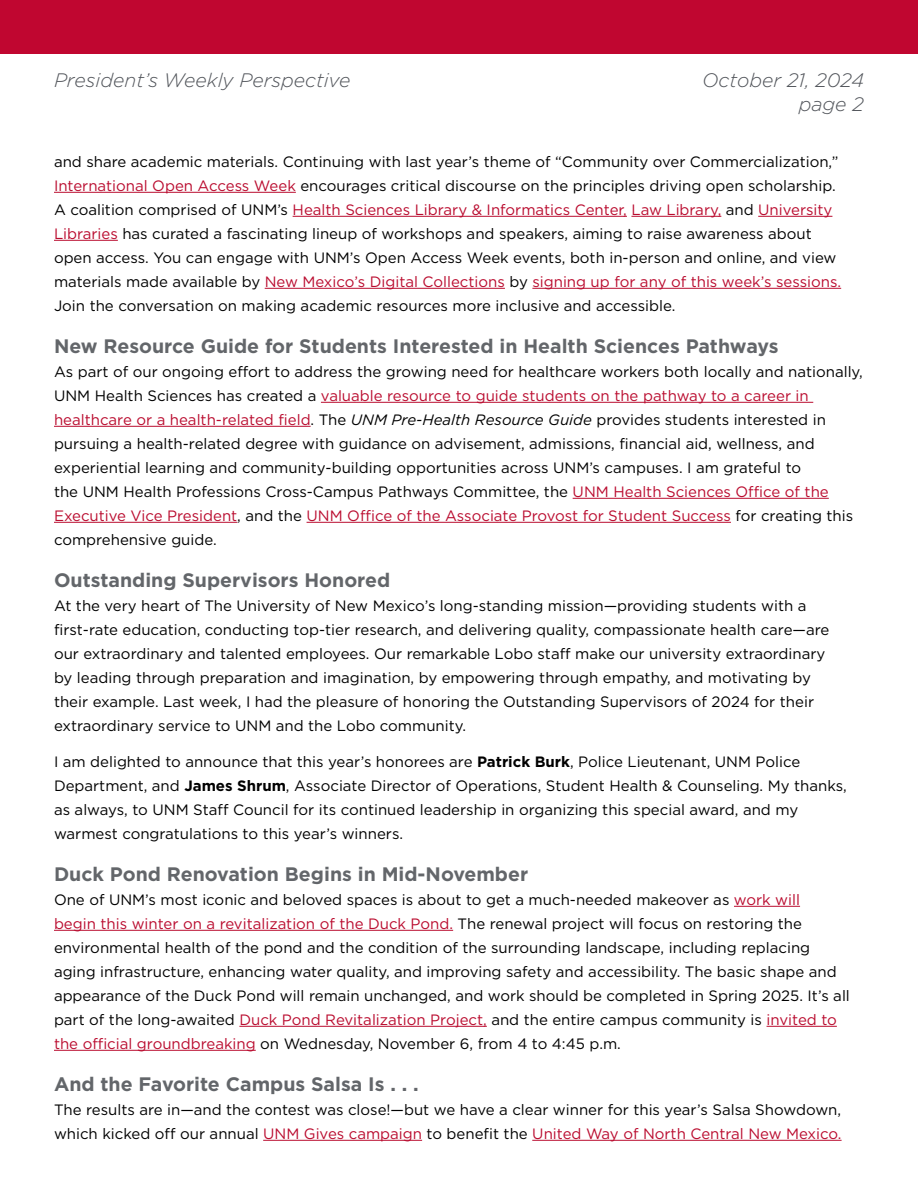
<style>
.page{position:relative;width:918px;height:1188px;background:#fff}
.page>*{position:absolute;margin:0;border:0;box-sizing:border-box;transform-origin:0 0}
.t1{font:700 19.5px "Gotham";color:#63666a}
.t2{font:italic 300 19.5px/23.4px "Gotham";color:#52555b;text-align:right}
.t3{font:15px/24px "Gotham";color:#000}
.s1{color:#ba0c2f}
.s2{font-style:italic}
.s3{font-weight:700}
</style>
<div class="page">
<hr style="left:54px;top:192px;width:242px;height:1px;background:#ba0c2f">
<hr style="left:293px;top:216px;width:334px;height:1px;background:#ba0c2f">
<hr style="left:631px;top:216px;width:90px;height:1px;background:#ba0c2f">
<hr style="left:758px;top:216px;width:74px;height:1px;background:#ba0c2f">
<hr style="left:54px;top:240px;width:64px;height:1px;background:#ba0c2f">
<hr style="left:265px;top:288px;width:240px;height:1px;background:#ba0c2f">
<hr style="left:532px;top:288px;width:309px;height:1px;background:#ba0c2f">
<hr style="left:321px;top:402px;width:492px;height:1px;background:#ba0c2f">
<hr style="left:54px;top:426px;width:257px;height:1px;background:#ba0c2f">
<hr style="left:573px;top:498px;width:256px;height:1px;background:#ba0c2f">
<hr style="left:54px;top:522px;width:183px;height:1px;background:#ba0c2f">
<hr style="left:307px;top:522px;width:424px;height:1px;background:#ba0c2f">
<hr style="left:734px;top:906px;width:66px;height:1px;background:#ba0c2f">
<hr style="left:54px;top:930px;width:399px;height:1px;background:#ba0c2f">
<hr style="left:239px;top:1026px;width:248px;height:1px;background:#ba0c2f">
<hr style="left:767px;top:1026px;width:70px;height:1px;background:#ba0c2f">
<hr style="left:54px;top:1050px;width:202px;height:1px;background:#ba0c2f">
<hr style="left:263px;top:1140px;width:159px;height:1px;background:#ba0c2f">
<hr style="left:532px;top:1140px;width:310px;height:1px;background:#ba0c2f">
<div style="left:0;top:0;width:918px;height:53px;background:#c00630"></div>
<h1 class="t2" style="left:54px;top:68px;width:298px">President’s Weekly Perspective</h1>
<h1 class="t2" style="left:702px;top:68px;width:163px">October 21, 2024 page 2</h1>
<p class="t3" style="left:54px;top:149px;width:789px">and share academic materials. Continuing with last year’s theme of “Community over Commercialization,” <span class="s1">International Open Access Week</span> encourages critical discourse on the principles driving open scholarship.<br>A coalition comprised of UNM’s <span class="s1">Health Sciences Library &amp; Informatics Center, Law Library,</span> and <span class="s1">University Libraries</span> has curated a fascinating lineup of workshops and speakers, aiming to raise awareness about open access. You can engage with UNM’s Open Access Week events, both in-person and online, and view materials made available by <span class="s1">New Mexico’s Digital Collections</span> by <span class="s1">signing up for any of this week’s sessions.<br></span>Join the conversation on making academic resources more inclusive and accessible.</p>
<p class="t1" style="left:54px;top:333px;width:726px">New Resource Guide for Students Interested in Health Sciences Pathways</p>
<p class="t3" style="left:54px;top:359px;width:810px">As part of our ongoing effort to address the growing need for healthcare workers both locally and nationally, UNM Health Sciences has created a <span class="s1">valuable resource to guide students on the pathway to a career in healthcare or a health-related field</span>. The <span class="s2">UNM Pre-Health Resource Guide</span> provides students interested in pursuing a health-related degree with guidance on advisement, admissions, financial aid, wellness, and experiential learning and community-building opportunities across UNM’s campuses. I am grateful to<br>the UNM Health Professions Cross-Campus Pathways Committee, the <span class="s1">UNM Health Sciences Office of the Executive Vice President</span>, and the <span class="s1">UNM Office of the Associate Provost for Student Success</span> for creating this comprehensive guide.</p>
<p class="t1" style="left:54px;top:567px;width:338px">Outstanding Supervisors Honored</p>
<p class="t3" style="left:54px;top:593px;width:777px">At the very heart of The University of New Mexico’s long-standing mission—providing students with a first-rate education, conducting top-tier research, and delivering quality, compassionate health care—are our extraordinary and talented employees. Our remarkable Lobo staff make our university extraordinary by leading through preparation and imagination, by empowering through empathy, and motivating by their example. Last week, I had the pleasure of honoring the Outstanding Supervisors of 2024 for their extraordinary service to UNM and the Lobo community.</p>
<p class="t3" style="left:54px;top:749px;width:794px">I am delighted to announce that this year’s honorees are <span class="s3">Patrick Burk</span>, Police Lieutenant, UNM Police Department, and <span class="s3">James Shrum</span>, Associate Director of Operations, Student Health &amp; Counseling. My thanks, as always, to UNM Staff Council for its continued leadership in organizing this special award, and my warmest congratulations to this year’s winners.</p>
<p class="t1" style="left:54px;top:861px;width:476px">Duck Pond Renovation Begins in Mid-November</p>
<p class="t3" style="left:54px;top:887px;width:797px">One of UNM’s most iconic and beloved spaces is about to get a much-needed makeover as <span class="s1">work will<br>begin this winter on a revitalization of the Duck Pond.</span> The renewal project will focus on restoring the environmental health of the pond and the condition of the surrounding landscape, including replacing aging infrastructure, enhancing water quality, and improving safety and accessibility. The basic shape and appearance of the Duck Pond will remain unchanged, and work should be completed in Spring 2025. It’s all part of the long-awaited <span class="s1">Duck Pond Revitalization Project,</span> and the entire campus community is <span class="s1">invited to the official groundbreaking</span> on Wednesday, November 6, from 4 to 4:45 p.m.</p>
<p class="t1" style="left:54px;top:1071px;width:366px">And the Favorite Campus Salsa Is . . .</p>
<p class="t3" style="left:54px;top:1097px;width:789px">The results are in—and the contest was close!—but we have a clear winner for this year’s Salsa Showdown, which kicked off our annual <span class="s1">UNM Gives campaign</span> to benefit the <span class="s1">United Way of North Central New Mexico.</span></p>
</div>
